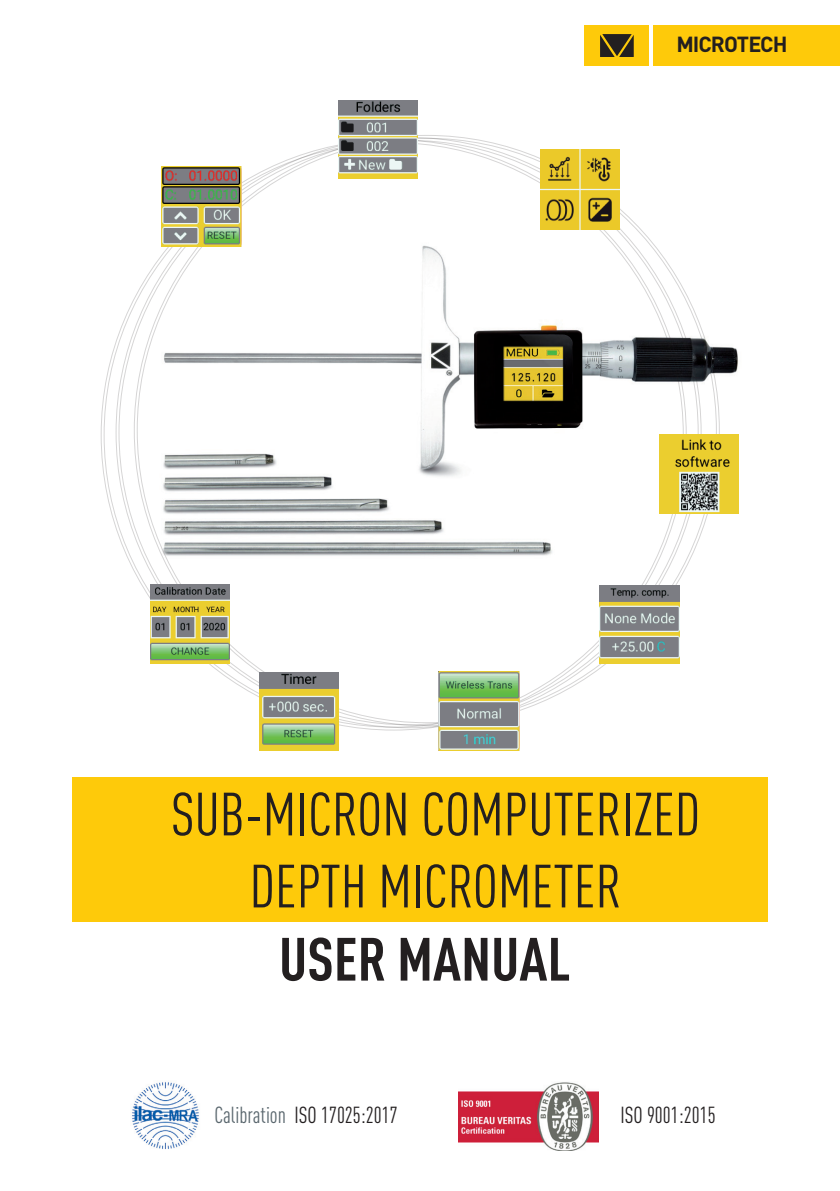
<style>
.page{position:relative;width:840px;height:1191px;background:#fff}
.page>*{position:absolute;margin:0;border:0;box-sizing:border-box;transform-origin:0 0}
.t1{font:condensed 60px/72px "DIN Pro";color:#231f20;text-align:center}
.t2{font:700 condensed 60px "DIN Pro";color:#231f20}
.t3{font:condensed 22.8px "DIN Pro";color:#231f20;scale:.96 1}
.t4{font:700 21.6px "DIN Pro";letter-spacing:-.045em;color:#231f20}
.s1{color:#5a676e}
</style>
<div class="page">
<div style="left:584px;top:26px;width:65px;height:40px;background:#feca0a"></div>
<svg style="left:600px;top:34px;width:33px;height:23px"></svg>
<div style="left:653px;top:26px;width:186px;height:40px;background:#feca0a"></div>
<img style="left:152px;top:222px;width:587px;height:373px">
<div style="left:72px;top:777px;width:695px;height:144px;background:#feca0a"></div>
<img style="left:458px;top:1082px;width:139px;height:69px">
<img style="left:132px;top:1082px;width:67px;height:68px">
<img style="left:161px;top:167px;width:80px;height:79px">
<img style="left:438px;top:671px;width:81px;height:80px">
<img style="left:659px;top:435px;width:78px;height:78px">
<img style="left:338px;top:100px;width:79px;height:79px">
<img style="left:151px;top:584px;width:79px;height:79px">
<img style="left:540px;top:150px;width:79px;height:79px">
<img style="left:599px;top:585px;width:79px;height:78px">
<img style="left:259px;top:672px;width:79px;height:78px">
<p class="t4" style="left:676px;top:27px;width:112px">MICROTECH</p>
<p class="t1" style="left:171px;top:773px;width:530px">SUB-MICRON COMPUTERIZED<br>DEPTH MICROMETER</p>
<p class="t2" style="left:279px;top:914px;width:293px">USER MANUAL</p>
<p class="t3" style="left:214px;top:1098px;width:192px"><span class="s1">Calibration</span> ISO 17025:2017</p>
<p class="t3" style="left:620px;top:1098px;width:101px">ISO 9001:2015</p>
</div>
